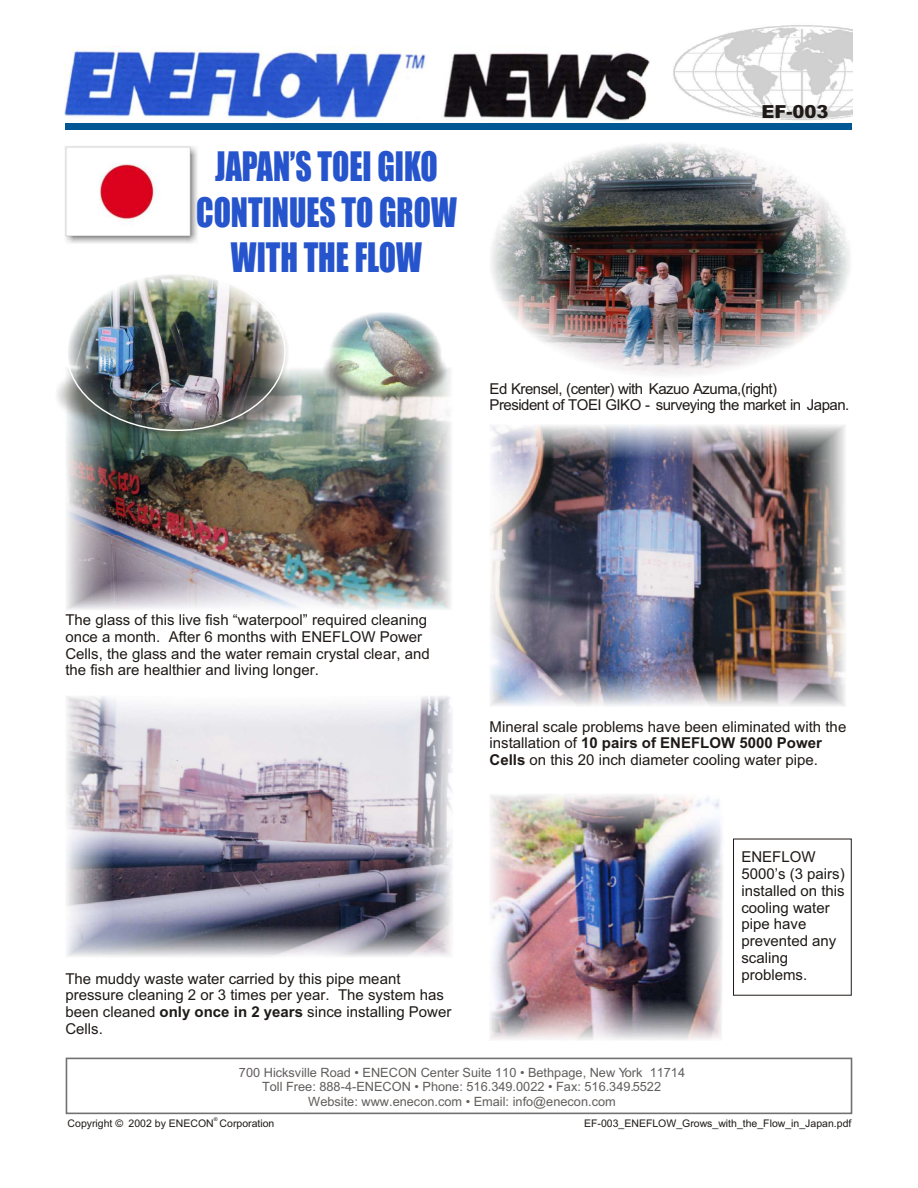
<style>
.page{position:relative;width:918px;height:1188px;background:#fff}
.page>*{position:absolute;margin:0;border:0;box-sizing:border-box;transform-origin:0 0}
.t1{font:37.5px/45.8px "Impact";color:#2654cc;text-align:center;scale:.85 1}
.t2{font:900 18px "Arial";color:#1f1a17}
.t3{font:15px/16.8px "Arial";color:#1f1a17}
.t4{font:15px/16.8px "Arial";letter-spacing:-.035em;color:#1f1a17}
.t5{font:12.75px/14.2px "Arial";color:#615e5c;text-align:center}
.t6{font:10.5px "Arial";color:#1f1a17}
.t7{font:5.25px "Arial";color:#1f1a17}
.s1{font-weight:700}
</style>
<div class="page">
<img style="left:65px;top:146px;width:132px;height:98px">
<div style="left:66px;top:1058px;width:786px;height:56px;border:2px solid #737070"></div>
<img style="left:491px;top:144px;width:359px;height:230px">
<img style="left:490px;top:794px;width:233px;height:246px">
<img style="left:66px;top:368px;width:385px;height:242px">
<img style="left:66px;top:696px;width:386px;height:261px">
<img style="left:490px;top:425px;width:356px;height:281px">
<img style="left:57px;top:368px;width:245px;height:70px">
<img style="left:67px;top:275px;width:223px;height:157px">
<img style="left:322px;top:357px;width:126px;height:44px">
<img style="left:330px;top:313px;width:112px;height:84px">
<img style="left:64px;top:47px;width:566px;height:74px">
<img style="left:630px;top:25px;width:222px;height:119px">
<div style="left:65px;top:123px;width:787px;height:7px;background:#005794"></div>
<h1 class="t1" style="left:196px;top:145px;width:308px">JAPAN’S TOEI GIKO<br>CONTINUES TO GROW<br>WITH THE FLOW</h1>
<p class="t2" style="left:761px;top:105px;width:69px">EF-003</p>
<p class="t4" style="left:490px;top:381px;width:361px">Ed Krensel, (center) with Kazuo Azuma,(right)<br>President of TOEI GIKO - surveying the market in Japan.</p>
<p class="t3" style="left:65px;top:613px;width:366px">The glass of this live fish “waterpool” required cleaning once a month. After 6 months with ENEFLOW Power Cells, the glass and the water remain crystal clear, and the fish are healthier and living longer.</p>
<p class="t3" style="left:65px;top:971px;width:388px">The muddy waste water carried by this pipe meant pressure cleaning 2 or 3 times per year. The system has been cleaned <span class="s1">only once in 2 years</span> since installing Power Cells.</p>
<p class="t3" style="left:490px;top:719px;width:358px">Mineral scale problems have been eliminated with the installation of <span class="s1">10 pairs of ENEFLOW 5000 Power<br>Cells</span> on this 20 inch diameter cooling water pipe.</p>
<p class="t3" style="left:741px;top:850px;width:105px">ENEFLOW<br>5000’s (3 pairs) installed on this cooling water pipe have prevented any scaling problems.</p>
<p class="t5" style="left:239px;top:1067px;width:448px">700 Hicksville Road • ENECON Center Suite 110 • Bethpage, New York 11714<br>Toll Free: 888-4-ENECON • Phone: 516.349.0022 • Fax: 516.349.5522<br>Website: www.enecon.com • Email: info@enecon.com</p>
<p class="t7" style="left:214px;top:1117px;width:5px">®</p>
<p class="t6" style="left:584px;top:1119px;width:269px">EF-003_ENEFLOW_Grows_with_the_Flow_in_Japan.pdf</p>
<p class="t6" style="left:68px;top:1119px;width:208px">Copyright © 2002 by ENECON Corporation</p>
</div>
